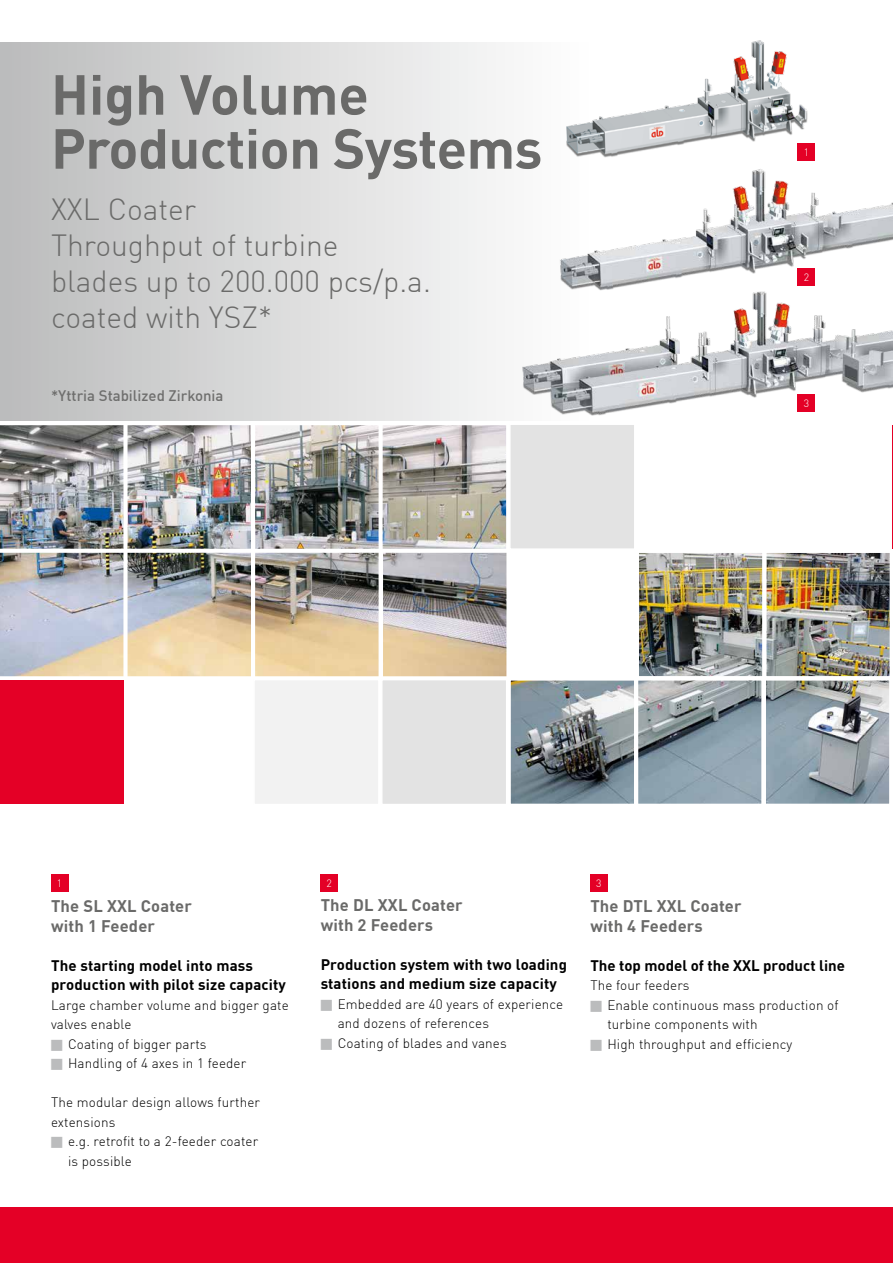
<style>
.page{position:relative;width:893px;height:1263px;background:#fff}
.page>*{position:absolute;margin:0;border:0;box-sizing:border-box;transform-origin:0 0}
.t1{font:700 55.5px/54px "DIN Offc";letter-spacing:-.01em;color:#6a6a69}
.t2{font:300 30px/36px "DIN Offc";color:#6a6a69}
.t3{font:700 16.5px/19.5px "DIN Offc";letter-spacing:.01em;color:#6a6a69}
.t4{font:700 15px/19.5px "DIN Offc";letter-spacing:.01em;color:#000}
.t5{font:500 15px "DIN Offc";color:#6f6f6e}
.t6{font:300 13.5px/19.5px "DIN Offc";letter-spacing:.01em;color:#000}
.t7{font:300 10.5px "DIN Offc";color:#fff}
</style>
<div class="page">
<img style="left:0;top:425px;width:124px;height:315px">
<div style="left:0;top:1208px;width:893px;height:55px;background:#e40026"></div>
<div style="left:0;top:43px;width:590px;height:378px;background:linear-gradient(to right,#bbbcbc,#fff)"></div>
<div style="left:0;top:680px;width:123px;height:124px;background:#e40026"></div>
<img style="left:521px;top:166px;width:372px;height:143px">
<img style="left:520px;top:40px;width:295px;height:121px">
<img style="left:522px;top:286px;width:371px;height:143px">
<div style="left:798px;top:143px;width:17px;height:17px;background:#e40026"></div>
<div style="left:798px;top:268px;width:17px;height:17px;background:#e40026"></div>
<div style="left:798px;top:394px;width:17px;height:17px;background:#e40026"></div>
<div style="left:51px;top:875px;width:17px;height:17px;background:#e40026"></div>
<div style="left:590px;top:875px;width:17px;height:17px;background:#e40026"></div>
<img style="left:638px;top:553px;width:252px;height:251px">
<img style="left:127px;top:423px;width:509px;height:381px">
<div style="left:321px;top:875px;width:17px;height:17px;background:#e40026"></div>
<h1 class="t1" style="left:51px;top:65px;width:493px">High Volume<br>Production Systems</h1>
<h2 class="t2" style="left:51px;top:191px;width:381px">XXL Coater<br>Throughput of turbine blades up to 200.000 pcs/p.a. coated with YSZ*</h2>
<p class="t5" style="left:51px;top:386px;width:174px">*Yttria Stabilized Zirkonia</p>
<p class="t7" style="left:57px;top:877px;width:7px">1</p>
<p class="t7" style="left:326px;top:877px;width:7px">2</p>
<p class="t7" style="left:596px;top:877px;width:7px">3</p>
<p class="t7" style="left:804px;top:145px;width:7px">1</p>
<p class="t7" style="left:804px;top:270px;width:7px">2</p>
<p class="t7" style="left:804px;top:396px;width:7px">3</p>
<p class="t3" style="left:51px;top:896px;width:142px">The SL XXL Coater with 1 Feeder</p>
<p class="t4" style="left:51px;top:955px;width:236px">The starting model into mass production with pilot size capacity</p>
<p class="t6" style="left:51px;top:995px;width:239px">Large chamber volume and bigger gate</p>
<p class="t6" style="left:51px;top:1014px;width:82px">valves enable</p>
<p class="t6" style="left:68px;top:1034px;width:140px">Coating of bigger parts</p>
<p class="t6" style="left:68px;top:1053px;width:180px">Handling of 4 axes in 1 feeder</p>
<p class="t6" style="left:51px;top:1092px;width:211px">The modular design allows further extensions</p>
<p class="t6" style="left:68px;top:1131px;width:192px">e.g. retrofit to a 2-feeder coater is possible</p>
<p class="t3" style="left:321px;top:895px;width:144px">The DL XXL Coater with 2 Feeders</p>
<p class="t4" style="left:321px;top:954px;width:248px">Production system with two loading stations and medium size capacity</p>
<p class="t6" style="left:338px;top:994px;width:227px">Embedded are 40 years of experience and dozens of references<br>Coating of blades and vanes</p>
<p class="t3" style="left:590px;top:896px;width:153px">The DTL XXL Coater with 4 Feeders</p>
<p class="t4" style="left:590px;top:955px;width:256px">The top model of the XXL product line</p>
<p class="t6" style="left:607px;top:975px;width:233px;text-indent:-17px">The four feeders<br>Enable continuous mass production of turbine components with<br>High throughput and efficiency</p>
</div>
